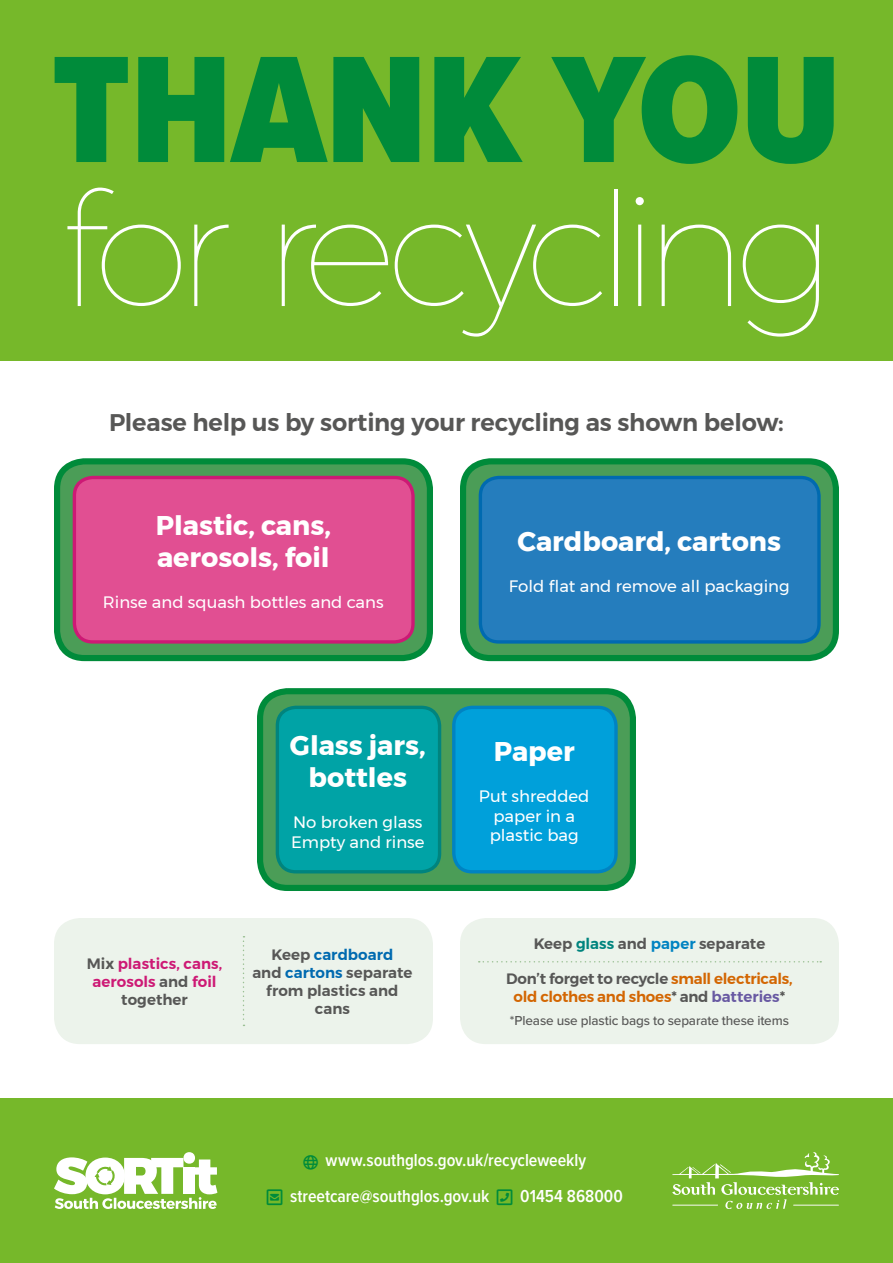
<style>
.page{position:relative;width:893px;height:1263px;background:#fff}
.page>*{position:absolute;margin:0;border:0;box-sizing:border-box;transform-origin:0 0}
.t1{font:100 157.5px "Montserrat";letter-spacing:-.075em;color:#fff}
.t2{font:900 157.5px "Proxima Nova Cond";color:#008b3a}
.t3{font:700 27px/32.4px "Montserrat";color:#fff}
.t4{font:600 24px "Montserrat";letter-spacing:-.01em;color:#575756}
.t5{font:600 18px/36px "Proxima Nova Cond";color:#fff}
.t6{font:16.5px/19.8px "Montserrat";color:#fff}
.t7{font:600 15px/18px "Montserrat";color:#575756;text-align:center}
.t8{font:600 15px/18px "Montserrat";letter-spacing:-.015em;color:#d36602;text-align:center}
.t9{font:600 15px/18px "Montserrat";color:#cd1975;text-align:center}
.t10{font:500 13.5px "Proxima Nova";letter-spacing:-.01em;color:#575756}
.s1{color:#575756}
.s2{color:#006ab0}
.s3{color:#00847e}
.s4{color:#0083c2}
.s5{color:#6859a2}
</style>
<div class="page">
<div style="left:0;top:0;width:893px;height:360px;background:#76b82a"></div>
<div style="left:0;top:1098px;width:893px;height:165px;background:#76b82a"></div>
<div style="left:183px;top:1152px;width:12px;height:12px;background:#fff;border-radius:50%"></div>
<svg style="left:54px;top:1157px;width:163px;height:52px"></svg>
<svg style="left:672px;top:1152px;width:167px;height:57px"></svg>
<div style="left:460px;top:918px;width:379px;height:126px;background:#ecf3eb;border-radius:26px"></div>
<svg style="left:479px;top:961px;width:342px;height:1px"></svg>
<div style="left:54px;top:918px;width:379px;height:126px;background:#ecf3eb;border-radius:26px"></div>
<svg style="left:243px;top:936px;width:1px;height:90px"></svg>
<div style="left:463px;top:461px;width:373px;height:197px;background:#4b9d57;border-radius:27px"></div>
<div style="left:460px;top:458px;width:379px;height:203px;border:6px solid #008b3a;border-radius:27px"></div>
<div style="left:480px;top:477px;width:339px;height:165px;background:#257dbd;border-radius:18px"></div>
<div style="left:479px;top:476px;width:342px;height:168px;border:3px solid #006ab0;border-radius:18px"></div>
<div style="left:57px;top:461px;width:373px;height:197px;background:#4b9d57;border-radius:27px"></div>
<div style="left:54px;top:458px;width:379px;height:203px;border:6px solid #008b3a;border-radius:27px"></div>
<div style="left:74px;top:477px;width:339px;height:165px;background:#e14f92;border-radius:18px"></div>
<div style="left:73px;top:476px;width:342px;height:168px;border:3px solid #cd1975;border-radius:18px"></div>
<div style="left:260px;top:691px;width:373px;height:197px;background:#4b9d57;border-radius:27px"></div>
<div style="left:257px;top:688px;width:379px;height:203px;border:6px solid #008b3a;border-radius:27px"></div>
<div style="left:277px;top:707px;width:163px;height:165px;background:#00a3a6;border-radius:18px"></div>
<div style="left:276px;top:706px;width:165px;height:167px;border:3px solid #00847e;border-radius:18px"></div>
<div style="left:454px;top:707px;width:162px;height:165px;background:#00a0da;border-radius:18px"></div>
<div style="left:452px;top:706px;width:166px;height:167px;border:3px solid #0083c2;border-radius:18px"></div>
<h1 class="t2" style="left:52px;top:-6px;width:791px">THANK YOU</h1>
<h1 class="t1" style="left:59px;top:136px;width:776px">for recycling</h1>
<h3 class="t4" style="left:109px;top:404px;width:676px">Please help us by sorting your recycling as shown below:</h3>
<h2 class="t3" style="left:156px;top:509px;width:177px">Plastic, cans, aerosols, foil</h2>
<p class="t6" style="left:103px;top:592px;width:282px">Rinse and squash bottles and cans</p>
<h2 class="t3" style="left:290px;top:729px;width:137px;text-align:center">Glass jars, bottles</h2>
<p class="t6" style="left:291px;top:812px;width:135px">No broken glass<br>Empty and rinse</p>
<p class="t9" style="left:87px;top:954px;width:137px"><span class="s1">Mix</span> plastics, cans, aerosols <span class="s1">and</span> foil <span class="s1">together</span></p>
<p class="t7" style="left:252px;top:945px;width:162px">Keep <span class="s2">cardboard<br></span>and <span class="s2">cartons</span> separate from plastics and cans</p>
<h2 class="t3" style="left:518px;top:525px;width:265px">Cardboard, cartons</h2>
<p class="t6" style="left:509px;top:576px;width:282px">Fold flat and remove all packaging</p>
<h2 class="t3" style="left:494px;top:735px;width:82px">Paper</h2>
<p class="t6" style="left:479px;top:786px;width:112px;text-align:center">Put shredded paper in a plastic bag</p>
<p class="t7" style="left:534px;top:935px;width:233px">Keep <span class="s3">glass</span> and <span class="s4">paper</span> separate</p>
<p class="t8" style="left:506px;top:970px;width:288px"><span class="s1">Don’t forget to recycle</span> small electricals, old clothes and shoes<span class="s1">* and</span> <span class="s5">batteries</span><span class="s1">*</span></p>
<p class="t10" style="left:510px;top:1010px;width:281px">*Please use plastic bags to separate these items</p>
<p class="t5" style="left:290px;top:1142px;width:298px;text-indent:36px">www.southglos.gov.uk/recycleweekly streetcare@southglos.gov.uk</p>
<p class="t5" style="left:520px;top:1178px;width:104px">01454 868000</p>
</div>
